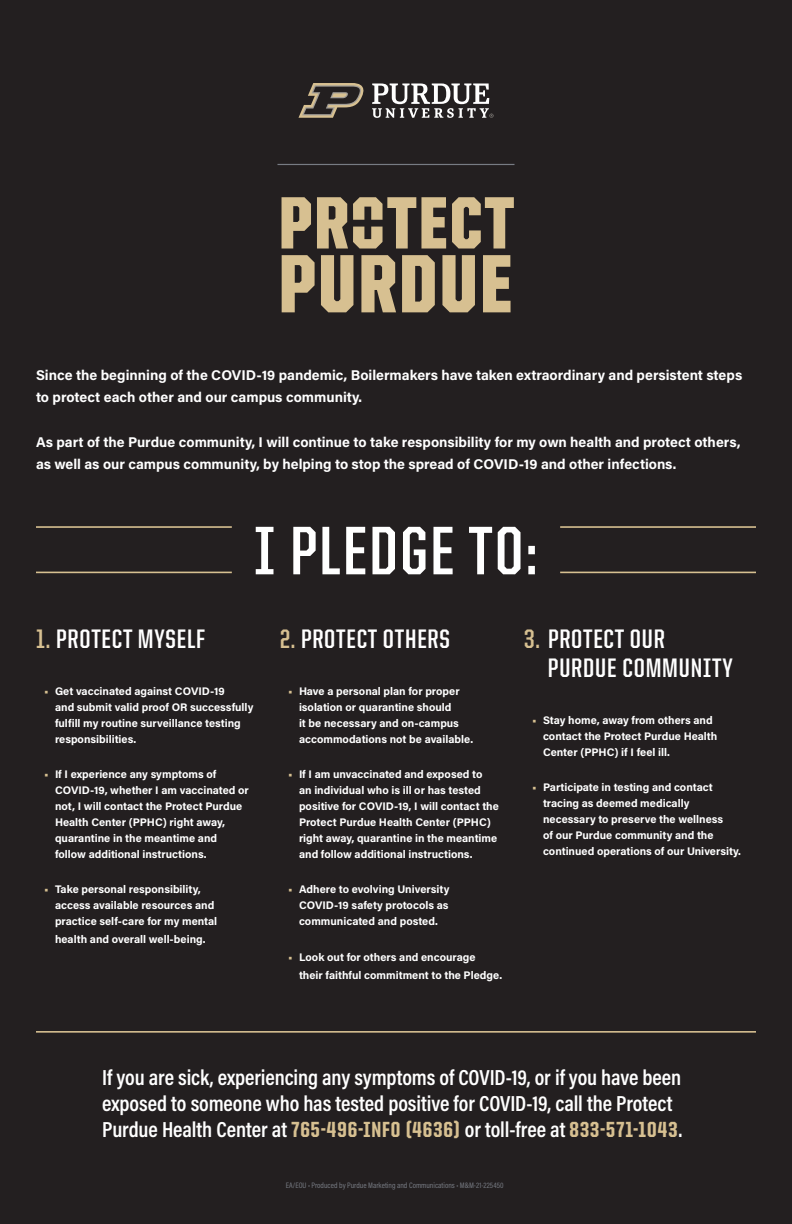
<style>
.page{position:relative;width:792px;height:1224px;background:#231f20}
.page>*{position:absolute;margin:0;border:0;box-sizing:border-box;transform-origin:0 0}
.t1{font:700 68.8px "United Sans Cond";letter-spacing:.03em;color:#fff}
.t2{font:700 26.8px/29px "United Sans Cond";letter-spacing:.03em;color:#fff}
.t3{font:600 22px/26.4px "Acumin Pro Cond";letter-spacing:-.005em;color:#fff}
.t4{font:700 14.1px/21.2px "Acumin Pro";color:#fff}
.t5{font:700 11px/16px "Acumin Pro";color:#fff}
.t6{font:8px "Acumin Pro Cond";color:#777b83}
.s1{color:#d7c091}
.s2{font-family:"United Sans Cond";font-weight:800;color:#d7c091}
</style>
<div class="page">
<svg style="left:282px;top:255px;width:33px;height:57px"></svg>
<svg style="left:321px;top:255px;width:32px;height:57px"></svg>
<svg style="left:361px;top:255px;width:35px;height:57px"></svg>
<svg style="left:402px;top:255px;width:33px;height:57px;background:#baa67e"></svg>
<svg style="left:442px;top:255px;width:33px;height:57px;background:#b3a07a"></svg>
<svg style="left:483px;top:255px;width:28px;height:57px"></svg>
<svg style="left:282px;top:197px;width:29px;height:52px"></svg>
<svg style="left:317px;top:197px;width:129px;height:52px"></svg>
<svg style="left:452px;top:197px;width:62px;height:52px"></svg>
<hr style="left:277px;top:164px;width:238px;height:1px;background:#777b83">
<hr style="left:36px;top:526px;width:196px;height:2px;background:#d7c091">
<hr style="left:560px;top:526px;width:196px;height:2px;background:#d7c091">
<hr style="left:36px;top:572px;width:196px;height:1px;background:#d7c091">
<hr style="left:560px;top:572px;width:196px;height:1px;background:#d7c091">
<hr style="left:36px;top:1031px;width:720px;height:2px;background:#d7c091">
<svg style="left:298px;top:83px;width:66px;height:35px"></svg>
<svg style="left:372px;top:83px;width:122px;height:35px"></svg>
<p class="t4" style="left:36px;top:364px;width:708px">Since the beginning of the COVID-19 pandemic, Boilermakers have taken extraordinary and persistent steps to protect each other and our campus community.</p>
<p class="t4" style="left:36px;top:431px;width:706px">As part of the Purdue community, I will continue to take responsibility for my own health and protect others, as well as our campus community, by helping to stop the spread of COVID-19 and other infections.</p>
<p class="t1" style="left:254px;top:515px;width:285px">I PLEDGE TO:</p>
<p class="t2" style="left:36px;top:625px;width:171px"><span class="s1">1.</span> PROTECT MYSELF</p>
<p class="t5" style="left:55px;top:682px;width:200px;text-indent:-11px"><span class="s1">•</span> Get vaccinated against COVID-19<br>and submit valid proof OR successfully fulfill my routine surveillance testing responsibilities.</p>
<p class="t5" style="left:55px;top:766px;width:195px;text-indent:-11px"><span class="s1">•</span> If I experience any symptoms of COVID-19, whether I am vaccinated or not, I will contact the Protect Purdue Health Center (PPHC) right away, quarantine in the meantime and follow additional instructions.</p>
<p class="t5" style="left:55px;top:881px;width:164px;text-indent:-11px"><span class="s1">•</span> Take personal responsibility, access available resources and practice self-care for my mental</p>
<p class="t5" style="left:55px;top:931px;width:152px">health and overall well-being.</p>
<p class="t2" style="left:280px;top:625px;width:171px"><span class="s1">2.</span> PROTECT OTHERS</p>
<p class="t5" style="left:299px;top:682px;width:176px;text-indent:-11px"><span class="s1">•</span> Have a personal plan for proper isolation or quarantine should<br>it be necessary and on-campus accommodations not be available.</p>
<p class="t5" style="left:299px;top:766px;width:201px;text-indent:-11px"><span class="s1">•</span> If I am unvaccinated and exposed to<br>an individual who is ill or has tested positive for COVID-19, I will contact the Protect Purdue Health Center (PPHC) right away, quarantine in the meantime and follow additional instructions.</p>
<p class="t5" style="left:299px;top:881px;width:152px;text-align:justify;text-indent:-11px"><span class="s1">•</span> Adhere to evolving University COVID-19 safety protocols as communicated and posted.</p>
<p class="t5" style="left:299px;top:947px;width:205px;line-height:18px;text-indent:-11px"><span class="s1">•</span> Look out for others and encourage their faithful commitment to the Pledge.</p>
<p class="t2" style="left:548px;top:625px;width:186px;text-indent:-24px"><span class="s1">3.</span> PROTECT OUR<br>PURDUE COMMUNITY</p>
<p class="t5" style="left:543px;top:711px;width:176px;text-indent:-11px"><span class="s1">•</span> Stay home, away from others and contact the Protect Purdue Health<br>Center (PPHC) if I feel ill.</p>
<p class="t5" style="left:543px;top:779px;width:200px;text-indent:-11px"><span class="s1">•</span> Participate in testing and contact tracing as deemed medically necessary to preserve the wellness<br>of our Purdue community and the continued operations of our University.</p>
<p class="t3" style="left:102px;top:1063px;width:581px">If you are sick, experiencing any symptoms of COVID-19, or if you have been exposed to someone who has tested positive for COVID-19, call the Protect</p>
<p class="t3" style="left:102px;top:1116px;width:582px">Purdue Health Center at <span class="s2">765-496-INFO (4636)</span> or toll-free at <span class="s2">833-571-1043</span>.</p>
<p class="t6" style="left:286px;top:1180px;width:219px">EA/EOU • Produced by Purdue Marketing and Communications • M&amp;M-21-225450</p>
</div>
